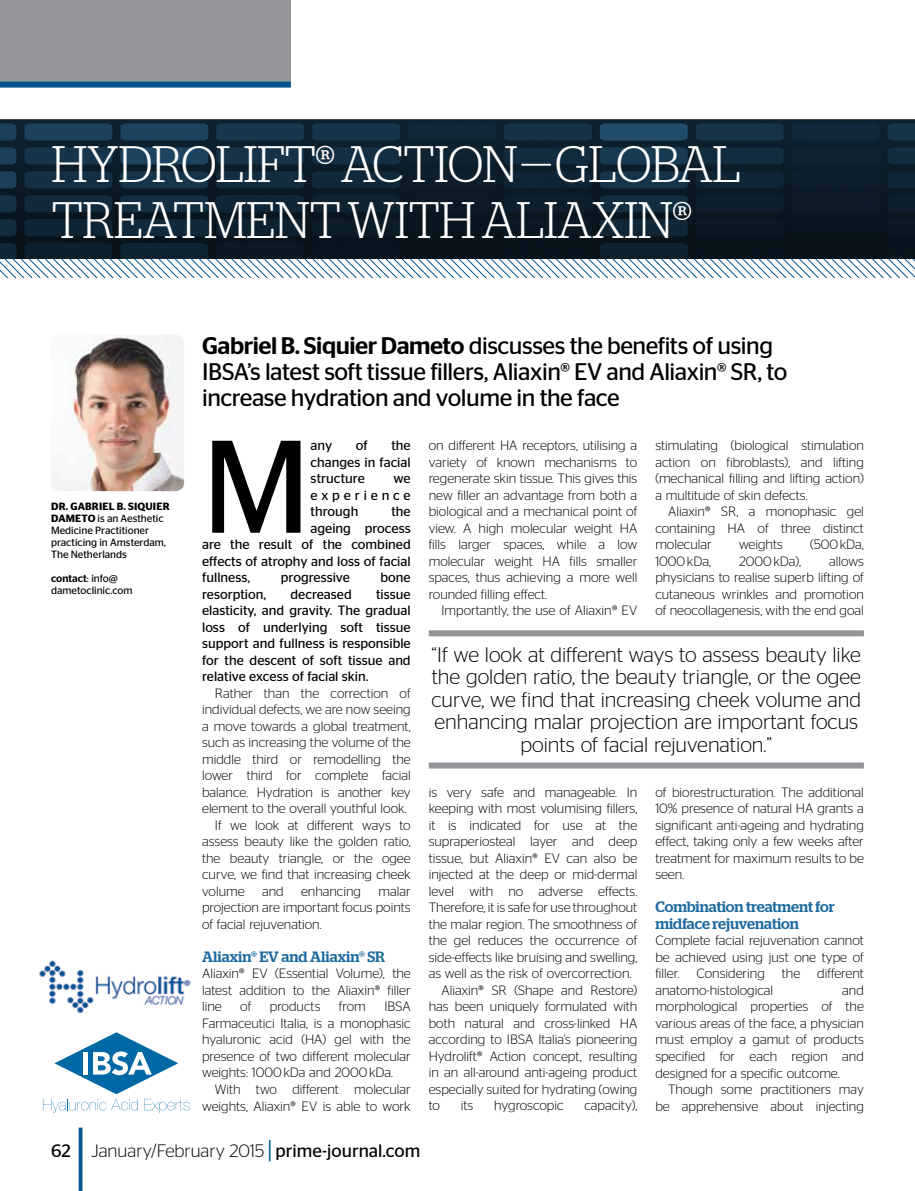
<style>
.page{position:relative;width:915px;height:1191px;background:#fff}
.page>*{position:absolute;margin:0;border:0;box-sizing:border-box;transform-origin:0 0}
.t1{font:131.4px "Stag Sans";color:#000}
.t2{font:300 51.15px/56.1px "Stag";letter-spacing:-.01em;color:#fff}
.t3{font:24px/26.2px "Stag Sans";letter-spacing:-.02em;color:#000}
.t4{font:300 21px/22.5px "Stag Sans";color:#000;text-align:center}
.t5{font:300 18px "Stag Sans";color:#000}
.t6{font:18px "Stag Sans";color:#000}
.t7{font:500 15px/16.5px "Stag";color:#1d6aa0}
.t8{font:300 13.5px/16.5px "Stag Sans";color:#000;text-align:justify}
.t9{font:13.5px/16.5px "Stag Sans";color:#000;text-align:justify}
.t10{font:10.5px/12px "Stag Sans";color:#000}
.s1{font-weight:600}
.s2{font-weight:500}
.s3{font-family:"Stag"}
.s4{font-weight:400;font-size:27px;color:#00558f}
.s5{font-weight:400}
</style>
<div class="page">
<div style="left:0;top:0;width:291px;height:87px;background:#939598"></div>
<div style="left:0;top:82px;width:291px;height:6px;background:#00558f"></div>
<svg style="left:0;top:259px;width:914px;height:19px"></svg>
<svg style="left:0;top:120px;width:914px;height:139px;background:#0e2231"></svg>
<img style="left:59px;top:335px;width:125px;height:156px">
<svg style="left:43px;top:1032px;width:146px;height:81px"></svg>
<img style="left:39px;top:960px;width:152px;height:54px">
<div style="left:428px;top:630px;width:435px;height:6px;background:#939598"></div>
<div style="left:428px;top:762px;width:435px;height:6px;background:#939598"></div>
<h2 class="t2" style="left:51px;top:135px;width:690px">HYDROLIFT® ACTION — GLOBAL<br>TREATMENT WITH ALIAXIN®</h2>
<p class="t10" style="left:51px;top:500px;width:120px"><span class="s1">DR. GABRIEL B. SIQUIER<br>DAMETO</span> is an Aesthetic<br>Medicine Practitioner practicing in Amsterdam,<br>The Netherlands</p>
<p class="t10" style="left:51px;top:572px;width:83px"><span class="s2">contact</span>: info@ dametoclinic.com</p>
<h3 class="t3" style="left:202px;top:332px;width:586px"><span class="s2">Gabriel B. Siquier Dameto</span> discusses the benefits of using<br>IBSA’s latest soft tissue fillers, Aliaxin<span class="s3">®</span> EV and Aliaxin<span class="s3">®</span> SR, to increase hydration and volume in the face</h3>
<p class="t8" style="left:428px;top:437px;width:210px">on different HA receptors, utilising a variety of known mechanisms to regenerate skin tissue. This gives this new filler an advantage from both a biological and a mechanical point of view. A high molecular weight HA fills larger spaces, while a low molecular weight HA fills smaller spaces, thus achieving a more well rounded filling effect.</p>
<p class="t8" style="left:441px;top:602px;width:197px">Importantly, the use of Aliaxin® EV</p>
<p class="t8" style="left:655px;top:437px;width:210px">stimulating (biological stimulation action on fibroblasts), and lifting (mechanical filling and lifting action) a multitude of skin defects.</p>
<p class="t8" style="left:655px;top:503px;width:210px;text-indent:13px">Aliaxin® SR, a monophasic gel containing HA of three distinct molecular</p>
<h1 class="t1" style="left:202px;top:413px;width:110px">M</h1>
<p class="t9" style="left:310px;top:437px;width:23px">any</p>
<p class="t9" style="left:356px;top:437px;width:13px">of</p>
<p class="t9" style="left:310px;top:437px;width:102px;text-indent:81px">the changes in facial structure</p>
<p class="t9" style="left:310px;top:470px;width:102px;text-indent:83px">we experience through</p>
<p class="t9" style="left:391px;top:503px;width:21px">the</p>
<p class="t9" style="left:310px;top:519px;width:102px">ageing process</p>
<p class="t9" style="left:202px;top:536px;width:210px">are the result of the combined</p>
<p class="t9" style="left:202px;top:552px;width:210px">effects of atrophy and loss of facial</p>
<p class="t9" style="left:202px;top:569px;width:50px">fullness,</p>
<p class="t9" style="left:281px;top:569px;width:71px">progressive</p>
<p class="t9" style="left:380px;top:569px;width:32px">bone</p>
<p class="t9" style="left:202px;top:585px;width:66px">resorption,</p>
<p class="t9" style="left:290px;top:585px;width:63px">decreased</p>
<p class="t8" style="left:738px;top:536px;width:45px">weights</p>
<p class="t8" style="left:809px;top:536px;width:55px">(500kDa,</p>
<p class="t8" style="left:655px;top:552px;width:57px">1000kDa,</p>
<p class="t8" style="left:738px;top:552px;width:64px">2000kDa),</p>
<p class="t8" style="left:655px;top:552px;width:210px;text-indent:174px">allows physicians to realise superb lifting of cutaneous wrinkles and promotion of neocollagenesis, with the end goal</p>
<p class="t9" style="left:202px;top:585px;width:210px;text-indent:174px">tissue elasticity, and gravity. The gradual loss of underlying soft tissue support and fullness is responsible for the descent of soft tissue and relative excess of facial skin.</p>
<p class="t8" style="left:215px;top:684px;width:197px">Rather than the correction of</p>
<p class="t8" style="left:202px;top:701px;width:210px">individual defects, we are now seeing</p>
<p class="t8" style="left:202px;top:717px;width:210px">a move towards a global treatment,</p>
<p class="t8" style="left:202px;top:734px;width:210px">such as increasing the volume of the</p>
<p class="t8" style="left:202px;top:750px;width:210px">middle third or remodelling the</p>
<p class="t8" style="left:202px;top:767px;width:210px">lower third for complete facial</p>
<p class="t8" style="left:202px;top:783px;width:210px">balance. Hydration is another key</p>
<p class="t8" style="left:202px;top:800px;width:206px">element to the overall youthful look.</p>
<p class="t8" style="left:215px;top:816px;width:197px">If we look at different ways to</p>
<p class="t8" style="left:202px;top:833px;width:210px">assess beauty like the golden ratio,</p>
<p class="t8" style="left:202px;top:849px;width:210px">the beauty triangle, or the ogee</p>
<p class="t8" style="left:202px;top:866px;width:210px">curve, we find that increasing cheek</p>
<p class="t8" style="left:202px;top:882px;width:44px">volume</p>
<p class="t8" style="left:262px;top:882px;width:23px">and</p>
<p class="t8" style="left:301px;top:882px;width:62px">enhancing</p>
<h3 class="t4" style="left:431px;top:643px;width:431px">“If we look at different ways to assess beauty like the golden ratio, the beauty triangle, or the ogee curve, we find that increasing cheek volume and enhancing malar projection are important focus points of facial rejuvenation.”</h3>
<p class="t8" style="left:428px;top:783px;width:210px">is very safe and manageable. In</p>
<p class="t8" style="left:428px;top:800px;width:210px">keeping with most volumising fillers,</p>
<p class="t8" style="left:428px;top:816px;width:210px">it is indicated for use at the</p>
<p class="t8" style="left:428px;top:833px;width:210px">supraperiosteal layer and deep</p>
<p class="t8" style="left:428px;top:849px;width:210px">tissue, but Aliaxin® EV can also be</p>
<p class="t8" style="left:428px;top:866px;width:210px">injected at the deep or mid-dermal</p>
<p class="t8" style="left:428px;top:882px;width:210px">level with no adverse effects.</p>
<p class="t8" style="left:428px;top:899px;width:210px">Therefore, it is safe for use throughout</p>
<p class="t8" style="left:428px;top:915px;width:210px">the malar region. The smoothness of</p>
<p class="t8" style="left:428px;top:932px;width:210px">the gel reduces the occurrence of</p>
<p class="t8" style="left:428px;top:948px;width:210px">side-effects like bruising and swelling,</p>
<p class="t8" style="left:428px;top:965px;width:204px">as well as the risk of overcorrection.</p>
<p class="t8" style="left:441px;top:981px;width:197px">Aliaxin® SR (Shape and Restore)</p>
<p class="t8" style="left:428px;top:998px;width:210px">has been uniquely formulated with</p>
<p class="t8" style="left:428px;top:1014px;width:210px">both natural and cross-linked HA</p>
<p class="t8" style="left:428px;top:1031px;width:210px">according to IBSA Italia’s pioneering</p>
<p class="t8" style="left:428px;top:1047px;width:210px">Hydrolift® Action concept, resulting</p>
<p class="t8" style="left:428px;top:1064px;width:210px">in an all-around anti-ageing product</p>
<p class="t8" style="left:428px;top:1080px;width:210px">especially suited for hydrating (owing</p>
<p class="t8" style="left:428px;top:1097px;width:13px">to</p>
<p class="t8" style="left:460px;top:1097px;width:14px">its</p>
<p class="t8" style="left:494px;top:1097px;width:71px">hygroscopic</p>
<p class="t8" style="left:584px;top:1097px;width:54px">capacity),</p>
<p class="t8" style="left:655px;top:783px;width:210px">of biorestructuration. The additional 10% presence of natural HA grants a significant anti-ageing and hydrating effect, taking only a few weeks after treatment for maximum results to be seen.</p>
<p class="t7" style="left:655px;top:898px;width:181px">Combination treatment for midface rejuvenation</p>
<p class="t8" style="left:655px;top:932px;width:210px">Complete facial rejuvenation cannot be achieved using just one type of filler.</p>
<p class="t8" style="left:202px;top:882px;width:210px;text-indent:176px">malar projection are important focus points of facial rejuvenation.</p>
<p class="t7" style="left:202px;top:948px;width:184px">Aliaxin® EV and Aliaxin® SR</p>
<p class="t8" style="left:202px;top:965px;width:210px">Aliaxin® EV (Essential Volume), the latest addition to the Aliaxin® filler line</p>
<p class="t8" style="left:696px;top:965px;width:70px">Considering</p>
<p class="t8" style="left:781px;top:965px;width:20px">the</p>
<p class="t8" style="left:817px;top:965px;width:48px">different</p>
<p class="t8" style="left:655px;top:981px;width:119px">anatomo-histological</p>
<p class="t8" style="left:655px;top:981px;width:210px;text-indent:187px">and morphological properties of the various areas of the face, a physician must employ a gamut of products specified for each region and designed for a specific outcome.</p>
<p class="t8" style="left:655px;top:1080px;width:210px;text-align:right">Though some practitioners may be apprehensive about injecting</p>
<p class="t8" style="left:202px;top:998px;width:210px;text-indent:182px">IBSA Farmaceutici Italia, is a monophasic hyaluronic acid (HA) gel with the presence of two different molecular weights: 1000kDa and 2000kDa.</p>
<p class="t8" style="left:202px;top:1080px;width:210px;text-align:right">With two different molecular weights, Aliaxin® EV is able to work</p>
<p class="t8" style="left:240px;top:998px;width:12px">of</p>
<p class="t8" style="left:270px;top:998px;width:52px">products</p>
<p class="t8" style="left:339px;top:998px;width:28px">from</p>
<h3 class="t6" style="left:51px;top:1141px;width:21px">62</h3>
<h3 class="t5" style="left:91px;top:1141px;width:330px">January/February 2015 <span class="s4">|</span> <span class="s5">prime-journal.com</span></h3>
</div>
